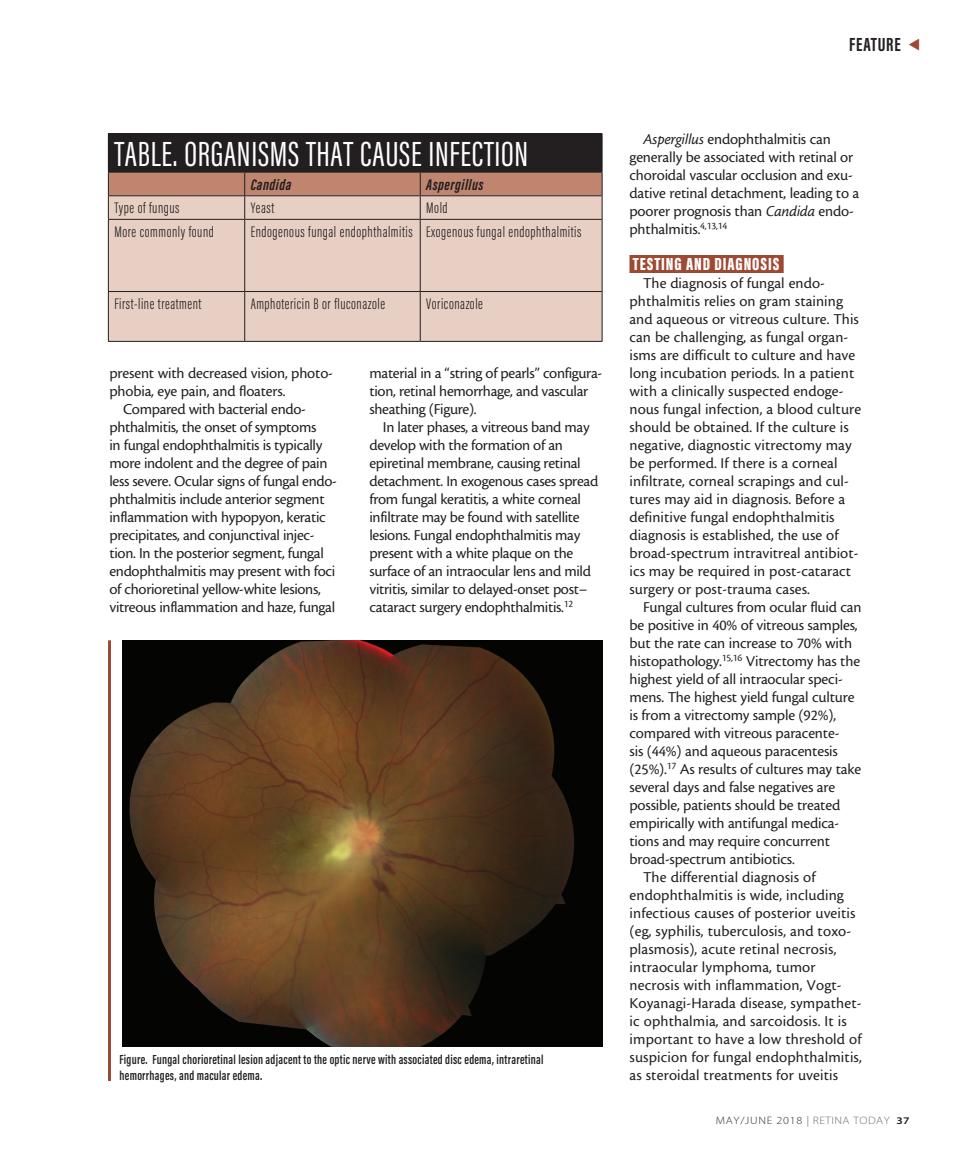
<style>
.page{position:relative;width:972px;height:1161px;background:#fff}
.page>*{position:absolute;margin:0;border:0;box-sizing:border-box;transform-origin:0 0}
.sidebar_h1{font:36px "Acumin Pro Extra Cond";letter-spacing:.02em;color:#fff}
.t1{font:700 19.5px "Acumin Pro Extra Cond";letter-spacing:.035em;color:#231f20}
.lead-in_highlighted{font:900 18px "Acumin Pro Extra Cond";letter-spacing:.05em;color:#fff}
.body{font:15.75px/18px "Cronos MM 408 10";letter-spacing:-.01em;color:#231f20}
.body-2{font:15.75px/18px "Cronos MM 408 10";letter-spacing:.01em;color:#231f20}
.table_body{font:300 15.75px "Acumin Pro Extra Cond";letter-spacing:.035em;color:#231f20}
.table_subhead{font:italic 700 15.75px "Acumin Pro Extra Cond";letter-spacing:.035em;color:#231f20}
.t2{font:600 13.5px/16.5px "Acumin Pro Extra Cond";letter-spacing:.02em;color:#231f20}
.t3{font:10.8px "Myriad MM 215 600";letter-spacing:.04em;color:#312f30;scale:1.11 1}
.s1{font-family:"Cronos MM It 408 10"}
.s2{font-family:"Myriad MM 400 600";color:#939598}
.s3{color:#6c6d70}
.s4{font-family:"Myriad MM 565 600";font-size:10.2px;color:#231f20}
</style>
<div class="page">
<div style="left:630px;top:255px;width:154px;height:18px;background:#9e4934"></div>
<div style="left:108px;top:134px;width:494px;height:38px;background:#231f20"></div>
<div style="left:109px;top:220px;width:493px;height:121px;background:#e7cfc3"></div>
<hr style="left:108px;top:133px;width:137px;height:1px;background:#231f20">
<hr style="left:245px;top:133px;width:175px;height:1px;background:#231f20">
<hr style="left:420px;top:133px;width:183px;height:1px;background:#231f20">
<hr style="left:602px;top:134px;width:1px;height:38px;background:#231f20">
<svg style="left:108px;top:172px;width:495px;height:47px;background:#caa393"></svg>
<hr style="left:108px;top:219px;width:137px;height:1px;background:#231f20">
<hr style="left:108px;top:220px;width:1px;height:71px;background:#231f20">
<hr style="left:245px;top:219px;width:175px;height:1px;background:#231f20">
<hr style="left:244px;top:220px;width:1px;height:71px;background:#231f20">
<hr style="left:420px;top:219px;width:183px;height:1px;background:#231f20">
<hr style="left:420px;top:220px;width:1px;height:71px;background:#231f20">
<hr style="left:602px;top:220px;width:1px;height:71px;background:#231f20">
<hr style="left:108px;top:291px;width:137px;height:1px;background:#231f20">
<hr style="left:108px;top:292px;width:1px;height:49px;background:#231f20">
<hr style="left:245px;top:291px;width:175px;height:1px;background:#231f20">
<hr style="left:244px;top:292px;width:1px;height:49px;background:#231f20">
<hr style="left:420px;top:291px;width:183px;height:1px;background:#231f20">
<hr style="left:420px;top:292px;width:1px;height:49px;background:#231f20">
<hr style="left:602px;top:292px;width:1px;height:49px;background:#231f20">
<hr style="left:108px;top:341px;width:137px;height:1px;background:#231f20">
<hr style="left:245px;top:341px;width:175px;height:1px;background:#231f20">
<hr style="left:420px;top:341px;width:183px;height:1px;background:#231f20">
<img style="left:122px;top:640px;width:480px;height:406px">
<hr style="left:108px;top:640px;width:3px;height:441px;background:#9e4934">
<p class="t1" style="left:849px;top:32px;width:53px">FEATURE</p>
<p class="sidebar_h1" style="left:114px;top:133px;width:415px">TABLE. ORGANISMS THAT CAUSE INFECTION</p>
<p class="table_subhead" style="left:251px;top:175px;width:42px">Candida</p>
<p class="table_subhead" style="left:426px;top:175px;width:59px">Aspergillus</p>
<p class="table_body" style="left:114px;top:199px;width:67px">Type of fungus</p>
<p class="table_body" style="left:251px;top:199px;width:25px">Yeast</p>
<p class="table_body" style="left:426px;top:199px;width:23px">Mold</p>
<p class="table_body" style="left:114px;top:222px;width:101px">More commonly found</p>
<p class="table_body" style="left:251px;top:222px;width:164px">Endogenous fungal endophthalmitis</p>
<p class="table_body" style="left:426px;top:222px;width:157px">Exogenous fungal endophthalmitis</p>
<p class="table_body" style="left:114px;top:294px;width:89px">First-line treatment</p>
<p class="table_body" style="left:251px;top:294px;width:136px">Amphotericin B or fluconazole</p>
<p class="table_body" style="left:426px;top:294px;width:58px">Voriconazole</p>
<p class="body" style="left:110px;top:364px;width:225px">present with decreased vision, photo&shy;phobia, eye pain, and floaters.</p>
<p class="body" style="left:110px;top:400px;width:229px;text-indent:14px">Compared with bacterial endo&shy;phthalmitis, the onset of symptoms<br>in fungal endophthalmitis is typically more indolent and the degree of pain less severe. Ocular signs of fungal endo&shy;phthalmitis include anterior segment inflammation with hypopyon, keratic precipitates, and conjunctival injec&shy;tion. In the posterior segment, fungal endophthalmitis may present with foci of chorioretinal yellow-white lesions, vitreous inflammation and haze, fungal</p>
<p class="body" style="left:369px;top:364px;width:234px">material in a “string of pearls” configura&shy;tion, retinal hemorrhage, and vascular sheathing (Figure).</p>
<p class="body" style="left:369px;top:418px;width:230px;text-indent:14px">In later phases, a vitreous band may develop with the formation of an epiretinal membrane, causing retinal detachment. In exogenous cases spread from fungal keratitis, a white corneal infiltrate may be found with satellite lesions. Fungal endophthalmitis may present with a white plaque on the surface of an intraocular lens and mild vitritis, similar to delayed-onset post– cataract surgery endophthalmitis.<sup>12</sup></p>
<p class="t2" style="left:120px;top:1051px;width:425px">Figure. Fungal chorioretinal lesion adjacent to the optic nerve with associated disc edema, intraretinal hemorrhages, and macular edema.</p>
<p class="body" style="left:630px;top:130px;width:231px;text-indent:14px"><span class="s1">Aspergillus</span> endophthalmitis can generally be associated with retinal or choroidal vascular occlusion and exu&shy;dative retinal detachment, leading to a poorer prognosis than <span class="s1">Candida</span> endo&shy;phthalmitis.<sup>4,13,14</sup></p>
<p class="lead-in_highlighted" style="left:633px;top:253px;width:148px">TESTING AND DIAGNOSIS</p>
<p class="body" style="left:630px;top:274px;width:233px;text-indent:14px">The diagnosis of fungal endo&shy;phthalmitis relies on gram staining and aqueous or vitreous culture. This can be challenging, as fungal organ&shy;isms are difficult to culture and have long incubation periods. In a patient with a clinically suspected endoge&shy;nous fungal infection, a blood culture should be obtained. If the culture is negative, diagnostic vitrectomy may be performed. If there is a corneal infiltrate, corneal scrapings and cul&shy;tures may aid in diagnosis. Before a definitive fungal endophthalmitis diagnosis is established, the use of broad-spectrum intravitreal antibiot&shy;ics may be required in post-cataract surgery or post-trauma cases.</p>
<p class="body" style="left:630px;top:598px;width:234px;text-indent:14px">Fungal cultures from ocular fluid can be positive in 40% of vitreous samples, but the rate can increase to 70% with histopathology.<sup>15,16</sup> Vitrectomy has the highest yield of all intraocular speci&shy;mens. The highest yield fungal culture is from a vitrectomy sample (92%), compared with vitreous paracente-<br>sis (44%) and aqueous paracentesis (25%).<sup>17</sup> As results of cultures may take several days and false negatives are possible, patients should be treated empirically with antifungal medica&shy;tions and may require concurrent broad-spectrum antibiotics.</p>
<p class="body-2" style="left:630px;top:868px;width:234px;text-indent:14px">The differential diagnosis of endophthalmitis is wide, including infectious causes of posterior uveitis (eg, syphilis, tuberculosis, and toxo&shy;plasmosis), acute retinal necrosis, intraocular lymphoma, tumor necrosis with inflammation, Vogt-Koyanagi-Harada disease, sympathet&shy;ic ophthalmia, and sarcoidosis. It is important to have a low threshold of suspicion for fungal endophthalmitis, as steroidal treatments for uveitis</p>
<p class="t3" style="left:716px;top:1115px;width:176px">MAY/JUNE 2018 <span class="s2">|</span> <span class="s3">RETINA TODAY</span> <span class="s4">37</span></p>
</div>
